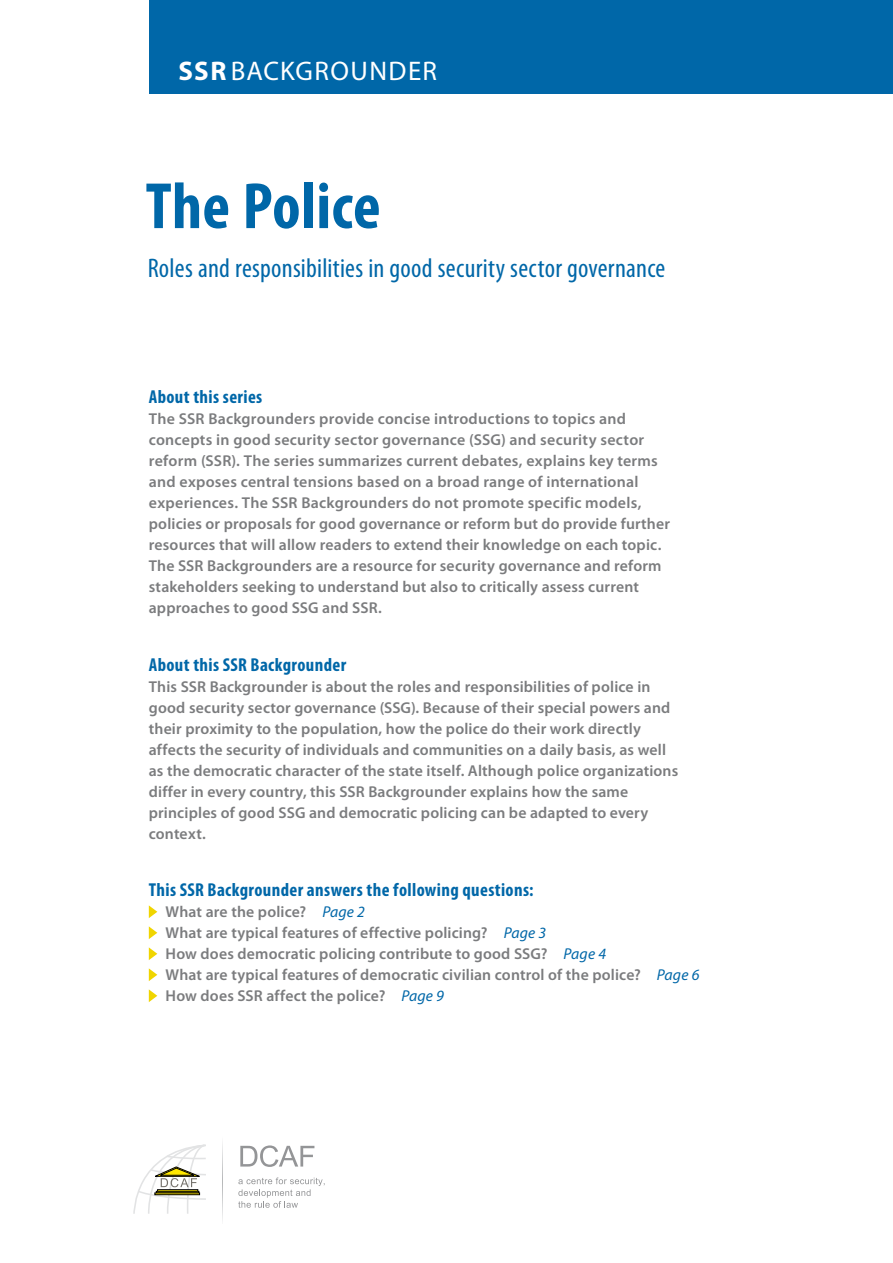
<style>
.page{position:relative;width:893px;height:1263px;background:#fff}
.page>*{position:absolute;margin:0;border:0;box-sizing:border-box;transform-origin:0 0}
.t1{font:700 condensed 66px "Myriad Pro";letter-spacing:.005em;color:#0067a8}
.t2{font:condensed 27px "Myriad Pro";letter-spacing:.01em;color:#0067a8}
.t3{font:27px "Myriad Pro";letter-spacing:.05em;color:#fff}
.t4{font:700 condensed 18.75px "Myriad Pro";letter-spacing:.02em;color:#0067a8}
.t5{font:600 15.75px/21px "Myriad Pro";letter-spacing:.01em;color:#7b7c7e}
.s1{font-weight:700}
.s2{font-weight:400;font-style:italic;color:#0067a8}
</style>
<div class="page">
<div style="left:149px;top:0;width:744px;height:94px;background:#0067a8"></div>
<svg style="left:133px;top:1144px;width:73px;height:70px"></svg>
<svg style="left:240px;top:1145px;width:74px;height:22px"></svg>
<svg style="left:238px;top:1177px;width:87px;height:31px"></svg>
<svg style="left:222px;top:1142px;width:1px;height:79px"></svg>
<svg style="left:149px;top:905px;width:8px;height:13px"></svg>
<svg style="left:149px;top:926px;width:8px;height:13px"></svg>
<svg style="left:149px;top:947px;width:8px;height:13px"></svg>
<svg style="left:149px;top:968px;width:8px;height:13px"></svg>
<svg style="left:149px;top:989px;width:8px;height:13px"></svg>
<h2 class="t3" style="left:179px;top:56px;width:260px"><span class="s1">SSR</span> BACKGROUNDER</h2>
<h1 class="t1" style="left:146px;top:170px;width:236px">The Police</h1>
<h2 class="t2" style="left:148px;top:254px;width:519px">Roles and responsibilities in good security sector governance</h2>
<p class="t4" style="left:149px;top:387px;width:115px">About this series</p>
<p class="t5" style="left:149px;top:409px;width:523px">The SSR Backgrounders provide concise introductions to topics and concepts in good security sector governance (SSG) and security sector reform (SSR). The series summarizes current debates, explains key terms and exposes central tensions based on a broad range of international experiences. The SSR Backgrounders do not promote specific models, policies or proposals for good governance or reform but do provide further resources that will allow readers to extend their knowledge on each topic.<br>The SSR Backgrounders are a resource for security governance and reform stakeholders seeking to understand but also to critically assess current approaches to good SSG and SSR.</p>
<p class="t4" style="left:149px;top:654px;width:199px">About this SSR Backgrounder</p>
<p class="t5" style="left:149px;top:676px;width:531px">This SSR Backgrounder is about the roles and responsibilities of police in good security sector governance (SSG). Because of their special powers and their proximity to the population, how the police do their work directly affects the security of individuals and communities on a daily basis, as well as the democratic character of the state itself. Although police organizations differ in every country, this SSR Backgrounder explains how the same principles of good SSG and democratic policing can be adapted to every context.</p>
<p class="t4" style="left:149px;top:879px;width:386px">This SSR Backgrounder answers the following questions:</p>
<p class="t5" style="left:166px;top:901px;width:535px">What are the police? <span class="s2">Page 2<br></span>What are typical features of effective policing? <span class="s2">Page 3<br></span>How does democratic policing contribute to good SSG? <span class="s2">Page 4<br></span>What are typical features of democratic civilian control of the police? <span class="s2">Page 6<br></span>How does SSR affect the police? <span class="s2">Page 9</span></p>
</div>
